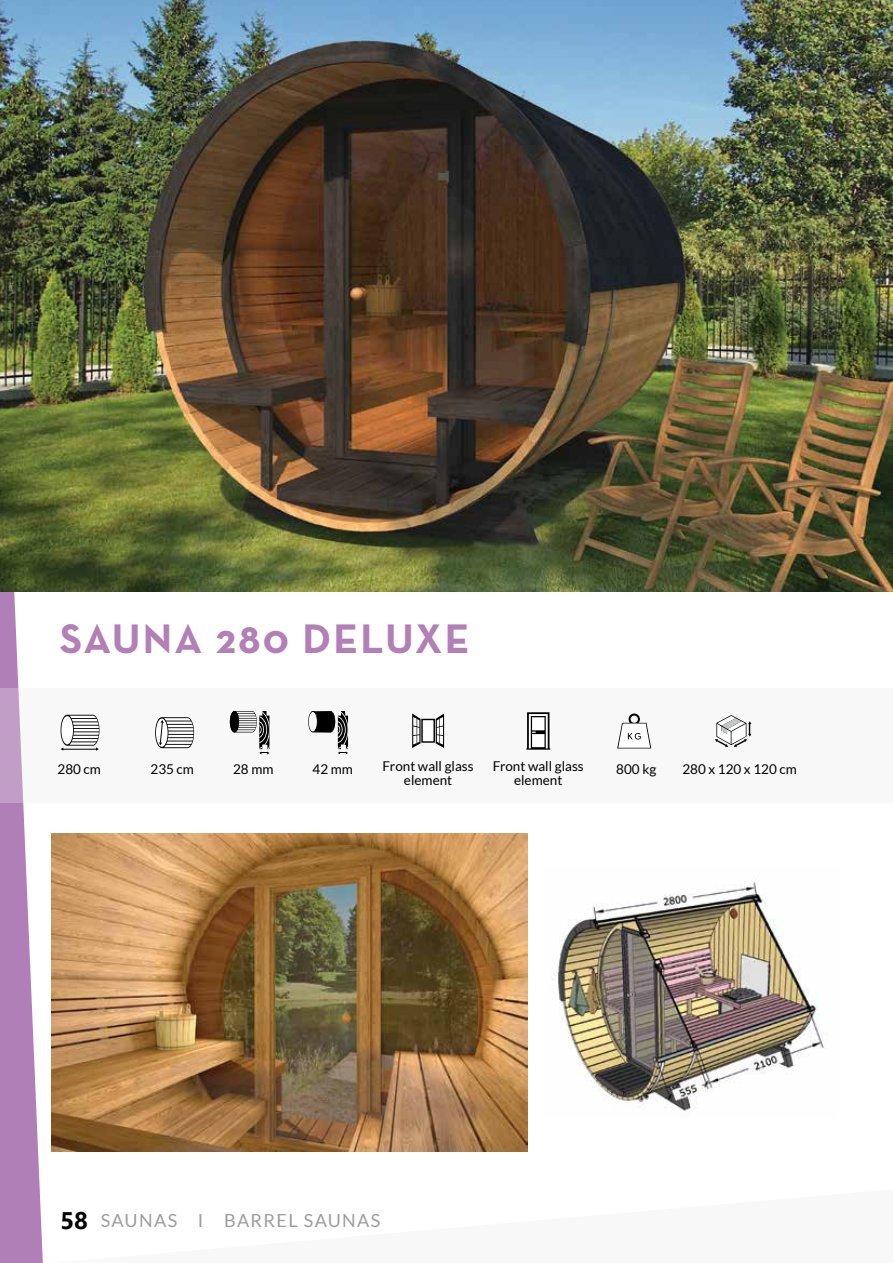
<style>
.page{position:relative;width:893px;height:1263px;background:#fff}
.page>*{position:absolute;margin:0;border:0;box-sizing:border-box;transform-origin:0 0}
.t1{font:700 42px "Neutra Text";letter-spacing:.05em;color:#b280b7}
.t2{font:700 24px "Segoe UI";color:#000}
.t3{font:18px "Lato";letter-spacing:.075em;color:#9c9d9d}
.t4{font:13.5px/13.5px "Lato";color:#000;text-align:center}
</style>
<div class="page">
<svg style="left:0;top:591px;width:43px;height:598px"></svg>
<div style="left:0;top:688px;width:893px;height:115px;background:#f8f8f8"></div>
<div style="left:0;top:1189px;width:43px;height:74px;background:#b17fb7"></div>
<img style="left:0;top:0;width:893px;height:591px">
<svg style="left:715px;top:715px;width:36px;height:32px"></svg>
<svg style="left:526px;top:712px;width:25px;height:38px"></svg>
<div style="left:422px;top:719px;width:12px;height:23px;background:#fff"></div>
<div style="left:421px;top:719px;width:14px;height:24px;border:1px solid #000"></div>
<svg style="left:436px;top:713px;width:8px;height:35px"></svg>
<svg style="left:412px;top:713px;width:9px;height:35px"></svg>
<svg style="left:617px;top:713px;width:34px;height:35px"></svg>
<img style="left:52px;top:834px;width:475px;height:317px">
<img style="left:552px;top:881px;width:274px;height:230px">
<svg style="left:230px;top:711px;width:39px;height:43px"></svg>
<div style="left:230px;top:711px;width:9px;height:21px;background:#000;border-radius:50%"></div>
<svg style="left:308px;top:711px;width:40px;height:43px"></svg>
<svg style="left:61px;top:715px;width:38px;height:36px"></svg>
<svg style="left:155px;top:717px;width:39px;height:31px"></svg>
<h1 class="t1" style="left:60px;top:613px;width:411px">SAUNA 280 DELUXE</h1>
<p class="t4" style="left:383px;top:760px;width:92px">Front wall glass element</p>
<p class="t4" style="left:493px;top:760px;width:92px">Front wall glass element</p>
<p class="t4" style="left:58px;top:762px;width:45px">280 cm</p>
<p class="t4" style="left:151px;top:762px;width:45px">235 cm</p>
<p class="t4" style="left:233px;top:762px;width:42px">28 mm</p>
<p class="t4" style="left:313px;top:762px;width:42px">42 mm</p>
<p class="t4" style="left:616px;top:762px;width:42px">800 kg</p>
<p class="t4" style="left:682px;top:762px;width:116px">280 x 120 x 120 cm</p>
<h2 class="t2" style="left:60px;top:1198px;width:29px">58</h2>
<h3 class="t3" style="left:101px;top:1210px;width:281px">SAUNAS I BARREL SAUNAS</h3>
</div>
